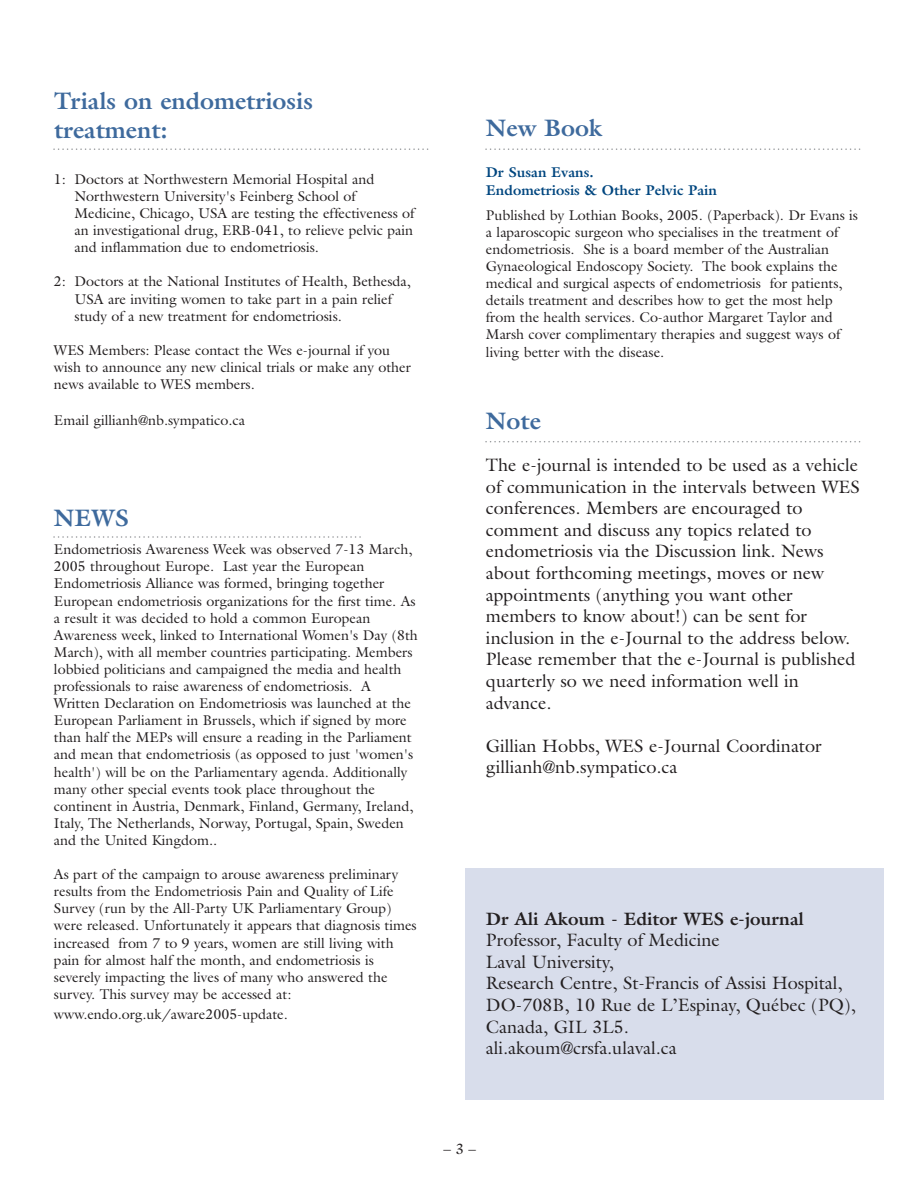
<style>
.page{position:relative;width:918px;height:1188px;background:#fff}
.page>*{position:absolute;margin:0;border:0;box-sizing:border-box;transform-origin:0 0}
.t1{font:700 24px/28.8px "Galliard";color:#3e6a9d}
.t2{font:18px/21.6px "Galliard";color:#231f20}
.t3{font:700 18px "Galliard";color:#231f20}
.t4{font:15px "Galliard";color:#231f20}
.t5{font:14.25px/17.1px "Galliard";color:#231f20}
.t6{font:700 14.25px/17.1px "Galliard";color:#00467f}
</style>
<div class="page">
<div style="left:466px;top:869px;width:418px;height:231px;background:#d8ddeb"></div>
<svg style="left:486px;top:148px;width:375px;height:2px"></svg>
<svg style="left:54px;top:148px;width:375px;height:2px"></svg>
<svg style="left:486px;top:441px;width:375px;height:1px"></svg>
<svg style="left:54px;top:536px;width:307px;height:2px"></svg>
<h1 class="t1" style="left:54px;top:89px;width:260px">Trials on endometriosis treatment:</h1>
<p class="t5" style="left:75px;top:172px;width:341px;text-indent:-21px">1: Doctors at Northwestern Memorial Hospital and Northwestern University's Feinberg School of Medicine, Chicago, USA are testing the effectiveness of an investigational drug, ERB-041, to relieve pelvic pain and inflammation due to endometriosis.</p>
<p class="t5" style="left:75px;top:275px;width:338px;text-indent:-21px">2: Doctors at the National Institutes of Health, Bethesda,<br>USA are inviting women to take part in a pain relief study of a new treatment for endometriosis.</p>
<p class="t5" style="left:54px;top:343px;width:358px">WES Members: Please contact the Wes e-journal if you wish to announce any new clinical trials or make any other news available to WES members.</p>
<p class="t5" style="left:54px;top:413px;width:192px">Email gillianh@nb.sympatico.ca</p>
<h1 class="t1" style="left:54px;top:506px;width:76px">NEWS</h1>
<p class="t5" style="left:54px;top:542px;width:365px">Endometriosis Awareness Week was observed 7-13 March, 2005 throughout Europe. Last year the European Endometriosis Alliance was formed, bringing together European endometriosis organizations for the first time. As a result it was decided to hold a common European Awareness week, linked to International Women's Day (8th March), with all member countries participating. Members lobbied politicians and campaigned the media and health professionals to raise awareness of endometriosis. A Written Declaration on Endometriosis was launched at the European Parliament in Brussels, which if signed by more than half the MEPs will ensure a reading in the Parliament and mean that endometriosis (as opposed to just 'women's health') will be on the Parliamentary agenda. Additionally many other special events took place throughout the continent in Austria, Denmark, Finland, Germany, Ireland, Italy, The Netherlands, Norway, Portugal, Spain, Sweden and the United Kingdom..</p>
<p class="t5" style="left:54px;top:867px;width:364px">As part of the campaign to arouse awareness preliminary results from the Endometriosis Pain and Quality of Life Survey (run by the All-Party UK Parliamentary Group) were released. Unfortunately it appears that diagnosis times increased from 7 to 9 years, women are still living with pain for almost half the month, and endometriosis is severely impacting the lives of many who answered the survey. This survey may be accessed at:</p>
<p class="t5" style="left:54px;top:1007px;width:235px">www.endo.org.uk/aware2005-update.</p>
<h1 class="t1" style="left:486px;top:116px;width:118px">New Book</h1>
<p class="t6" style="left:486px;top:166px;width:233px">Dr Susan Evans.<br>Endometriosis &amp; Other Pelvic Pain</p>
<p class="t5" style="left:486px;top:208px;width:374px">Published by Lothian Books, 2005. (Paperback). Dr Evans is a laparoscopic surgeon who specialises in the treatment of endometriosis. She is a board member of the Australian Gynaeological Endoscopy Society. The book explains the medical and surgical aspects of endometriosis for patients, details treatment and describes how to get the most help from the health services. Co-author Margaret Taylor and Marsh cover complimentary therapies and suggest ways of living better with the disease.</p>
<h1 class="t1" style="left:486px;top:408px;width:56px">Note</h1>
<p class="t2" style="left:486px;top:456px;width:375px">The e-journal is intended to be used as a vehicle of communication in the intervals between WES conferences. Members are encouraged to comment and discuss any topics related to endometriosis via the Discussion link. News about forthcoming meetings, moves or new appointments (anything you want other members to know about!) can be sent for inclusion in the e-Journal to the address below.<br>Please remember that the e-Journal is published quarterly so we need information well in advance.</p>
<p class="t2" style="left:486px;top:737px;width:337px">Gillian Hobbs, WES e-Journal Coordinator gillianh@nb.sympatico.ca</p>
<p class="t3" style="left:486px;top:912px;width:320px">Dr Ali Akoum - Editor WES e-journal</p>
<p class="t2" style="left:486px;top:931px;width:371px">Professor, Faculty of Medicine<br>Laval University,<br>Research Centre, St-Francis of Assisi Hospital,<br>DO-708B, 10 Rue de L’Espinay, Québec (PQ),<br>Canada, GIL 3L5.<br>ali.akoum@crsfa.ulaval.ca</p>
<p class="t4" style="left:443px;top:1143px;width:34px">– 3 –</p>
</div>
